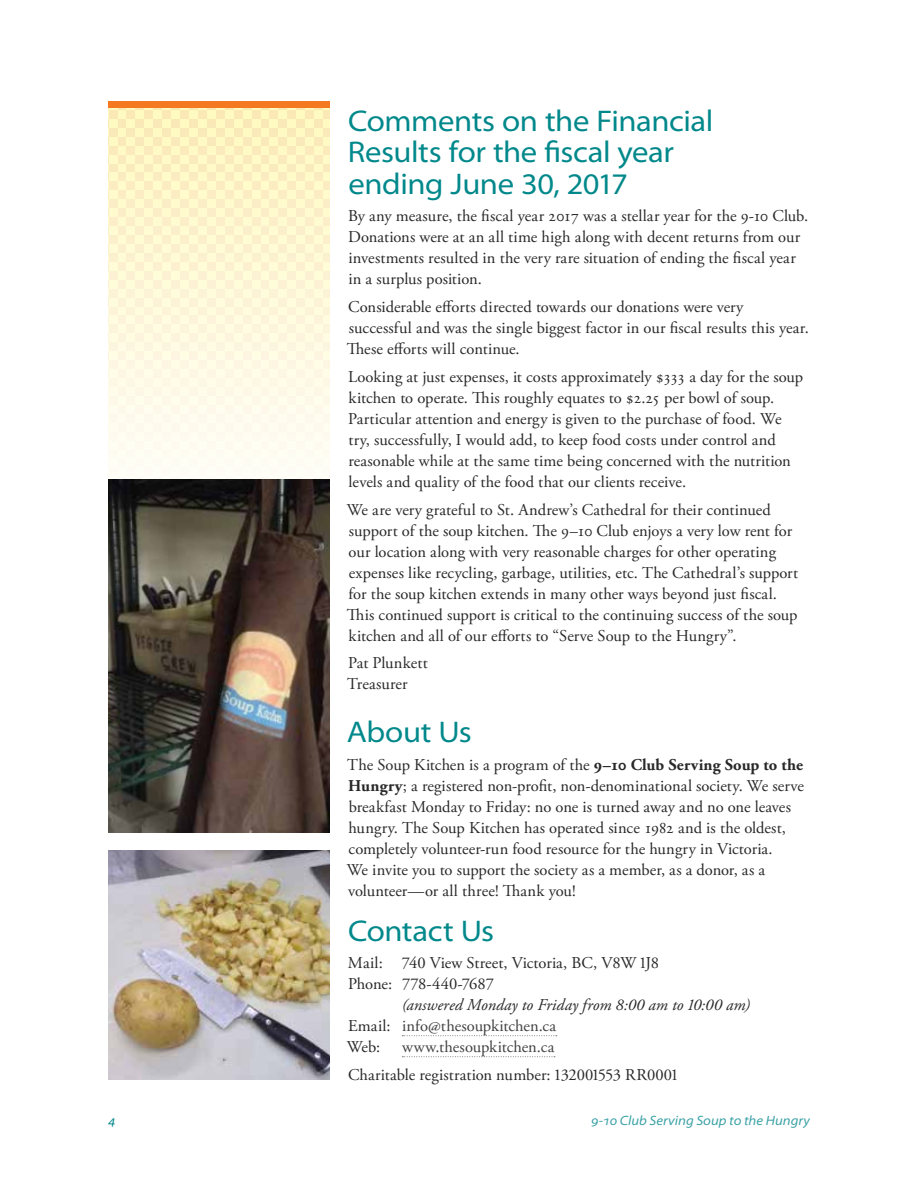
<style>
.page{position:relative;width:918px;height:1188px;background:#fff}
.page>*{position:absolute;margin:0;border:0;box-sizing:border-box;transform-origin:0 0}
.Head_-_B{font:semi-expanded 30px/31.5px "Myriad Pro";letter-spacing:-.015em;color:#00888b}
.Text_-_Main{font:16.5px/21px "Adobe Garamond Pro";color:#292829}
.Text_-_Main-2{font:16.5px "Adobe Garamond Pro";color:#414042}
.Text_-_Main-3{font:italic 16.5px "Adobe Garamond Pro";letter-spacing:.005em;color:#292829}
.t1{font:italic semi-expanded 13.5px "Myriad Pro";letter-spacing:.005em;color:#3aa1a5}
.t2{font:italic semi-expanded 13.5px "Myriad Pro";color:#00888b}
.s1{font-weight:700}
.s2{color:#292829}
</style>
<div class="page">
<div style="left:108px;top:101px;width:222px;height:7px;background:#f47920"></div>
<svg style="left:108px;top:108px;width:222px;height:362px;background:#fdf6d7"></svg>
<svg style="left:402px;top:1035px;width:155px;height:1px"></svg>
<svg style="left:402px;top:1056px;width:153px;height:1px"></svg>
<img style="left:108px;top:850px;width:222px;height:230px">
<img style="left:108px;top:479px;width:222px;height:354px">
<p class="Head_-_B" style="left:348px;top:105px;width:367px">Comments on the Financial<br>Results for the fiscal year ending June 30, 2017</p>
<p class="Text_-_Main" style="left:348px;top:206px;width:462px">By any measure, the fiscal year 2017 was a stellar year for the 9-10 Club.<br>Donations were at an all time high along with decent returns from our investments resulted in the very rare situation of ending the fiscal year in a surplus position.</p>
<p class="Text_-_Main" style="left:347px;top:297px;width:464px">Considerable efforts directed towards our donations were very successful and was the single biggest factor in our fiscal results this year.<br>These efforts will continue.</p>
<p class="Text_-_Main" style="left:348px;top:367px;width:457px">Looking at just expenses, it costs approximately $333 a day for the soup kitchen to operate. This roughly equates to $2.25 per bowl of soup.<br>Particular attention and energy is given to the purchase of food. We try, successfully, I would add, to keep food costs under control and reasonable while at the same time being concerned with the nutrition levels and quality of the food that our clients receive.</p>
<p class="Text_-_Main" style="left:347px;top:499px;width:453px">We are very grateful to St. Andrew’s Cathedral for their continued support of the soup kitchen. The 9–10 Club enjoys a very low rent for our location along with very reasonable charges for other operating expenses like recycling, garbage, utilities, etc. The Cathedral’s support for the soup kitchen extends in many other ways beyond just fiscal.<br>This continued support is critical to the continuing success of the soup kitchen and all of our efforts to “Serve Soup to the Hungry”.</p>
<p class="Text_-_Main" style="left:347px;top:653px;width:82px">Pat Plunkett<br>Treasurer</p>
<p class="Head_-_B" style="left:347px;top:716px;width:127px">About Us</p>
<p class="Text_-_Main" style="left:347px;top:754px;width:459px">The Soup Kitchen is a program of the <span class="s1">9–10 Club Serving Soup to the Hungry</span>; a registered non-profit, non-denominational society. We serve breakfast Monday to Friday: no one is turned away and no one leaves hungry. The Soup Kitchen has operated since 1982 and is the oldest, completely volunteer-run food resource for the hungry in Victoria.<br>We invite you to support the society as a member, as a donor, as a volunteer—or all three! Thank you!</p>
<p class="Head_-_B" style="left:348px;top:915px;width:148px">Contact Us</p>
<p class="Text_-_Main" style="left:348px;top:953px;width:313px">Mail: 740 View Street, Victoria, BC, V8W 1J8</p>
<p class="Text_-_Main" style="left:348px;top:974px;width:147px">Phone: 778-440-7687</p>
<p class="Text_-_Main-3" style="left:402px;top:995px;width:350px">(answered Monday to Friday from 8:00 am to 10:00 am)</p>
<p class="Text_-_Main-2" style="left:348px;top:1016px;width:210px"><span class="s2">Email:</span> info@thesoupkitchen.ca</p>
<p class="Text_-_Main" style="left:347px;top:1037px;width:35px">Web:</p>
<p class="Text_-_Main-2" style="left:402px;top:1037px;width:154px">www.thesoupkitchen.ca</p>
<p class="Text_-_Main" style="left:348px;top:1065px;width:331px">Charitable registration number: 132001553 RR0001</p>
<p class="t2" style="left:108px;top:1113px;width:9px">4</p>
<p class="t1" style="left:591px;top:1113px;width:220px">9-10 Club Serving Soup to the Hungry</p>
</div>
